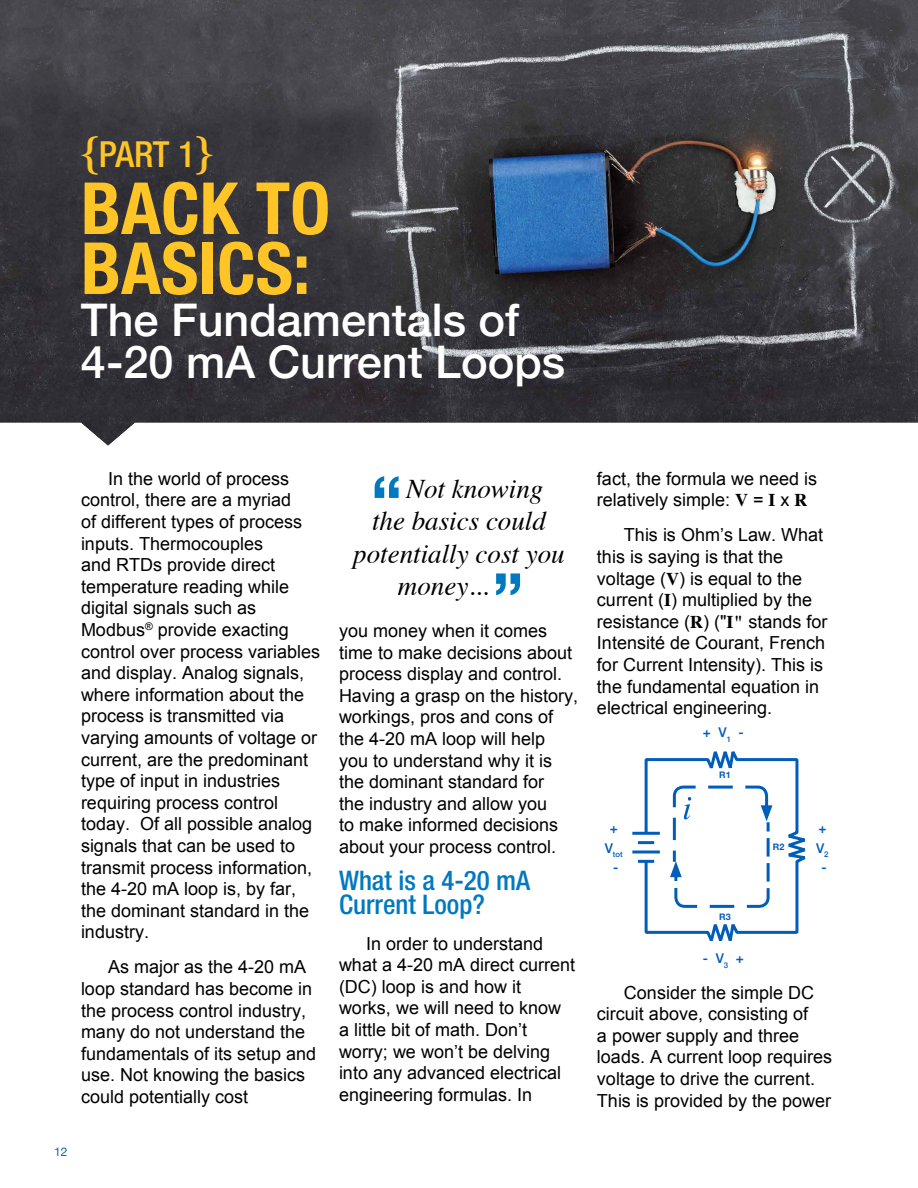
<style>
.page{position:relative;width:918px;height:1188px;background:#fff}
.page>*{position:absolute;margin:0;border:0;box-sizing:border-box;transform-origin:0 0}
.t1{font:700 condensed 72px/60px "Helvetica Neue LT Std";color:#ffc425}
.t2{font:500 45px/42px "Helvetica Neue";color:#fff}
.t3{font:500 condensed 36px "Helvetica Neue LT Std";color:#ffc425}
.t4{font:italic 27px "Times";color:#000}
.t5{font:500 condensed 27px/24px "Helvetica Neue LT Std";color:#0079c1}
.t6{font:18px/21.6px "Arial";color:#000}
.t7{font:500 13.5px/19.5px "Helvetica Neue";color:#005db9;text-align:center}
.t8{font:12px "Helvetica Neue";color:#0067b1}
.t9{font:700 9px "Helvetica Neue";color:#005db9}
.t10{font:500 7.8px "Helvetica Neue";color:#005db9}
.s1{font-family:"Times";font-weight:700;font-stretch:normal;font-size:45px}
.s2{font-family:"Times";font-weight:700}
</style>
<div class="page">
<img style="left:0;top:0;width:918px;height:446px">
<svg style="left:375px;top:476px;width:24px;height:22px"></svg>
<svg style="left:496px;top:573px;width:24px;height:22px"></svg>
<hr style="left:632px;top:832px;width:28px;height:3px;background:#005db9">
<hr style="left:632px;top:850px;width:28px;height:3px;background:#005db9">
<hr style="left:638px;top:841px;width:16px;height:3px;background:#005db9">
<hr style="left:638px;top:860px;width:16px;height:3px;background:#005db9">
<svg style="left:643px;top:751px;width:163px;height:191px"></svg>
<h3 class="t3" style="left:81px;top:132px;width:134px"><span class="s1">{</span>PART 1<span class="s1">}</span></h3>
<h1 class="t1" style="left:81px;top:177px;width:251px">BACK TO<br>BASICS:</h1>
<h2 class="t2" style="left:81px;top:297px;width:486px">The Fundamentals of<br>4-20 mA Current Loops</h2>
<p class="t6" style="left:81px;top:468px;width:241px;text-indent:27px">In the world of process control, there are a myriad<br>of different types of process inputs. Thermocouples<br>and RTDs provide direct temperature reading while digital signals such as<br>Modbus<sup>®</sup> provide exacting control over process variables and display. Analog signals, where information about the process is transmitted via varying amounts of voltage or current, are the predominant type of input in industries requiring process control today. Of all possible analog signals that can be used to transmit process information, the 4-20 mA loop is, by far, the dominant standard in the industry.</p>
<p class="t6" style="left:81px;top:956px;width:237px;text-indent:27px">As major as the 4-20 mA loop standard has become in the process control industry, many do not understand the fundamentals of its setup and use. Not knowing the basics could potentially cost</p>
<p class="t8" style="left:54px;top:1143px;width:15px">12</p>
<h3 class="t4" style="left:406px;top:465px;width:139px">Not knowing</h3>
<h3 class="t4" style="left:372px;top:498px;width:175px">the basics could</h3>
<h3 class="t4" style="left:353px;top:530px;width:213px">potentially cost you</h3>
<h3 class="t4" style="left:398px;top:563px;width:92px">money...</h3>
<p class="t6" style="left:339px;top:620px;width:241px">you money when it comes time to make decisions about process display and control.<br>Having a grasp on the history, workings, pros and cons of the 4-20 mA loop will help you to understand why it is the dominant standard for<br>the industry and allow you<br>to make informed decisions about your process control.</p>
<h3 class="t5" style="left:339px;top:869px;width:193px">What is a 4-20 mA<br>Current Loop?</h3>
<p class="t6" style="left:339px;top:933px;width:238px;text-indent:27px">In order to understand what a 4-20 mA direct current (DC) loop is and how it works, we will need to know a little bit of math. Don’t worry; we won’t be delving into any advanced electrical engineering formulas. In</p>
<p class="t6" style="left:597px;top:468px;width:222px">fact, the formula we need is relatively simple: <span class="s2">V</span> = <span class="s2">I</span> x <span class="s2">R</span></p>
<p class="t6" style="left:597px;top:524px;width:232px;text-indent:27px">This is Ohm’s Law. What this is saying is that the voltage (<span class="s2">V</span>) is equal to the current (<span class="s2">I</span>) multiplied by the resistance (<span class="s2">R</span>) ("<span class="s2">I"</span> stands for<br>Intensité de Courant, French for Current Intensity). This is the fundamental equation in electrical engineering.</p>
<p class="t7" style="left:703px;top:722px;width:42px">+ V<sub>1</sub> -</p>
<p class="t7" style="left:610px;top:818px;width:10px">+</p>
<p class="t10" style="left:605px;top:848px;width:20px"><sup>V</sup>tot</p>
<p class="t7" style="left:613px;top:857px;width:7px">-</p>
<p class="t9" style="left:719px;top:768px;width:13px">R1</p>
<p class="t9" style="left:719px;top:910px;width:13px">R3</p>
<p class="t7" style="left:703px;top:948px;width:42px">- V<sub>3</sub> +</p>
<p class="t9" style="left:773px;top:840px;width:13px">R2</p>
<p class="t7" style="left:816px;top:818px;width:14px">+<br>V<sub>2 </sub>-</p>
<p class="t6" style="left:597px;top:982px;width:237px;text-indent:27px">Consider the simple DC circuit above, consisting of<br>a power supply and three loads. A current loop requires voltage to drive the current.<br>This is provided by the power</p>
</div>
